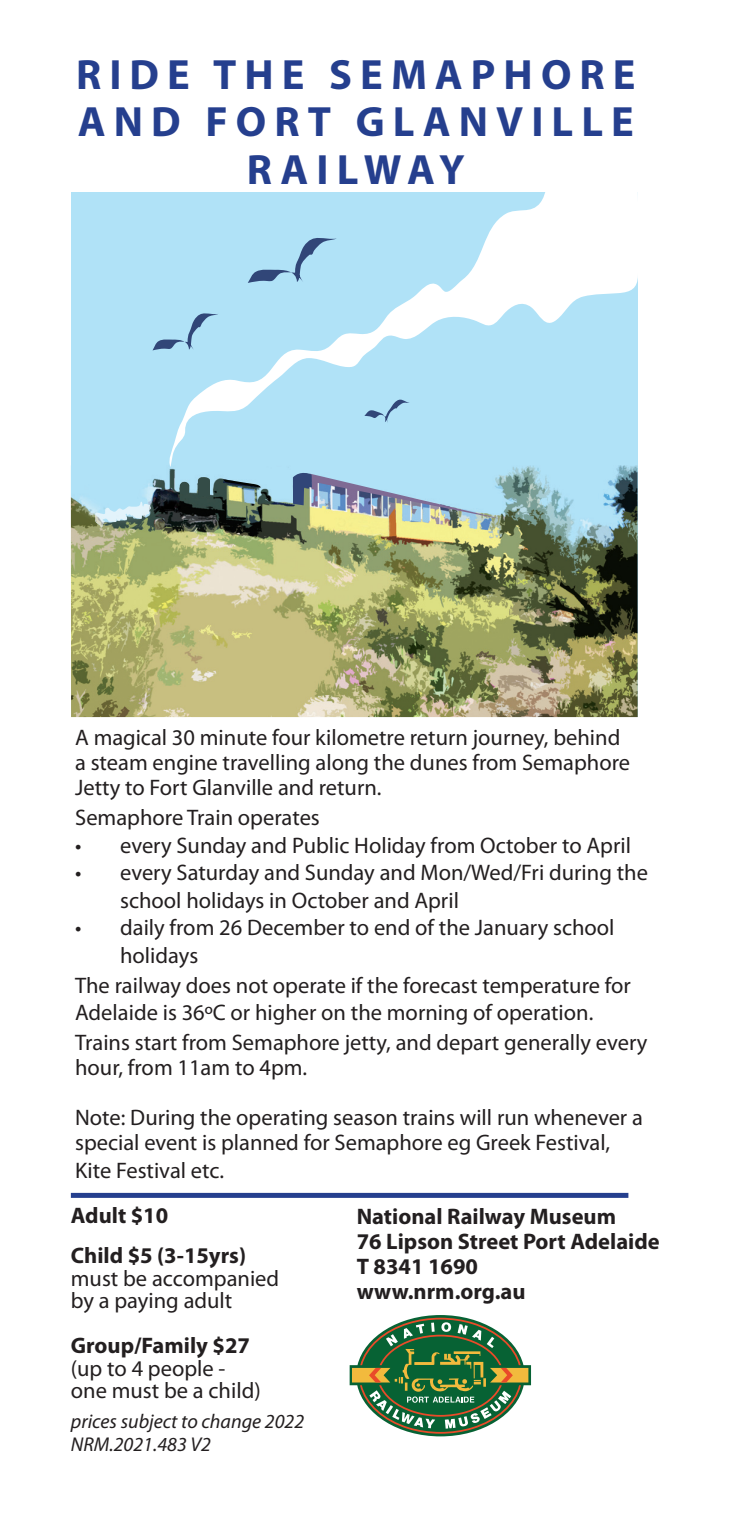
<style>
.page{position:relative;width:730px;height:1517px;background:#fff}
.page>*{position:absolute;margin:0;border:0;box-sizing:border-box;transform-origin:0 0}
.t1{font:700 42.5px/47.5px "Myriad Pro";letter-spacing:.19em;color:#253f8e;text-align:center}
.t2{font:22.5px/25px "Myriad Pro";color:#231f20}
.t3{font:700 22.5px "Myriad Pro";color:#231f20}
.t4{font:italic 20px "Myriad Pro";color:#231f20}
</style>
<div class="page">
<div style="left:71px;top:192px;width:567px;height:525px;background:#b0e2f7"></div>
<img style="left:71px;top:467px;width:567px;height:250px">
<svg style="left:169px;top:192px;width:469px;height:275px"></svg>
<svg style="left:223px;top:479px;width:38px;height:8px"></svg>
<img style="left:95px;top:501px;width:56px;height:26px">
<svg style="left:198px;top:477px;width:13px;height:19px"></svg>
<svg style="left:180px;top:482px;width:9px;height:12px"></svg>
<div style="left:335px;top:225px;width:63px;height:57px;background:#b0e2f7;border-radius:50%"></div>
<svg style="left:153px;top:308px;width:65px;height:42px"></svg>
<svg style="left:364px;top:396px;width:46px;height:27px"></svg>
<svg style="left:248px;top:232px;width:89px;height:51px"></svg>
<img style="left:293px;top:470px;width:207px;height:49px">
<svg style="left:350px;top:1315px;width:181px;height:121px"></svg>
<div style="left:71px;top:1193px;width:557px;height:5px;background:#253f8e"></div>
<p class="t1" style="left:76px;top:49px;width:561px">RIDE THE SEMAPHORE</p>
<p class="t1" style="left:78px;top:97px;width:558px">AND FORT GLANVILLE<br>RAILWAY</p>
<p class="t2" style="left:75px;top:725px;width:557px">A magical 30 minute four kilometre return journey, behind a steam engine travelling along the dunes from Semaphore<br>Jetty to Fort Glanville and return.</p>
<p class="t2" style="left:75px;top:805px;width:246px">Semaphore Train operates</p>
<p class="t2" style="left:75px;top:832px;width:557px">• every Sunday and Public Holiday from October to April</p>
<p class="t2" style="left:120px;top:858px;width:529px;line-height:27.5px;text-indent:-45px">• every Saturday and Sunday and Mon/Wed/Fri during the school holidays in October and April</p>
<p class="t2" style="left:120px;top:913px;width:496px;line-height:27.5px;text-indent:-45px">• daily from 26 December to end of the January school holidays</p>
<p class="t2" style="left:75px;top:971px;width:557px;line-height:27.5px">The railway does not operate if the forecast temperature for<br>Adelaide is 36ºC or higher on the morning of operation.</p>
<p class="t2" style="left:75px;top:1030px;width:574px">Trains start from Semaphore jetty, and depart generally every hour, from 11am to 4pm.</p>
<p class="t2" style="left:75px;top:1105px;width:569px">Note: During the operating season trains will run whenever a special event is planned for Semaphore eg Greek Festival,</p>
<p class="t2" style="left:75px;top:1157px;width:150px">Kite Festival etc.</p>
<p class="t3" style="left:71px;top:1201px;width:99px">Adult $10</p>
<p class="t3" style="left:71px;top:1241px;width:177px">Child $5 (3-15yrs)</p>
<p class="t2" style="left:71px;top:1265px;width:210px">must be accompanied</p>
<p class="t2" style="left:71px;top:1288px;width:163px">by a paying adult</p>
<p class="t3" style="left:71px;top:1331px;width:181px">Group/Family $27</p>
<p class="t2" style="left:71px;top:1355px;width:156px">(up to 4 people -</p>
<p class="t2" style="left:71px;top:1378px;width:191px">one must be a child)</p>
<p class="t4" style="left:71px;top:1409px;width:235px">prices subject to change 2022</p>
<p class="t4" style="left:71px;top:1431px;width:142px">NRM.2021.483 V2</p>
<p class="t3" style="left:357px;top:1201px;width:261px">National Railway Museum</p>
<p class="t3" style="left:357px;top:1226px;width:304px">76 Lipson Street Port Adelaide</p>
<p class="t3" style="left:357px;top:1251px;width:123px">T 8341 1690</p>
<p class="t3" style="left:357px;top:1276px;width:170px">www.nrm.org.au</p>
</div>
